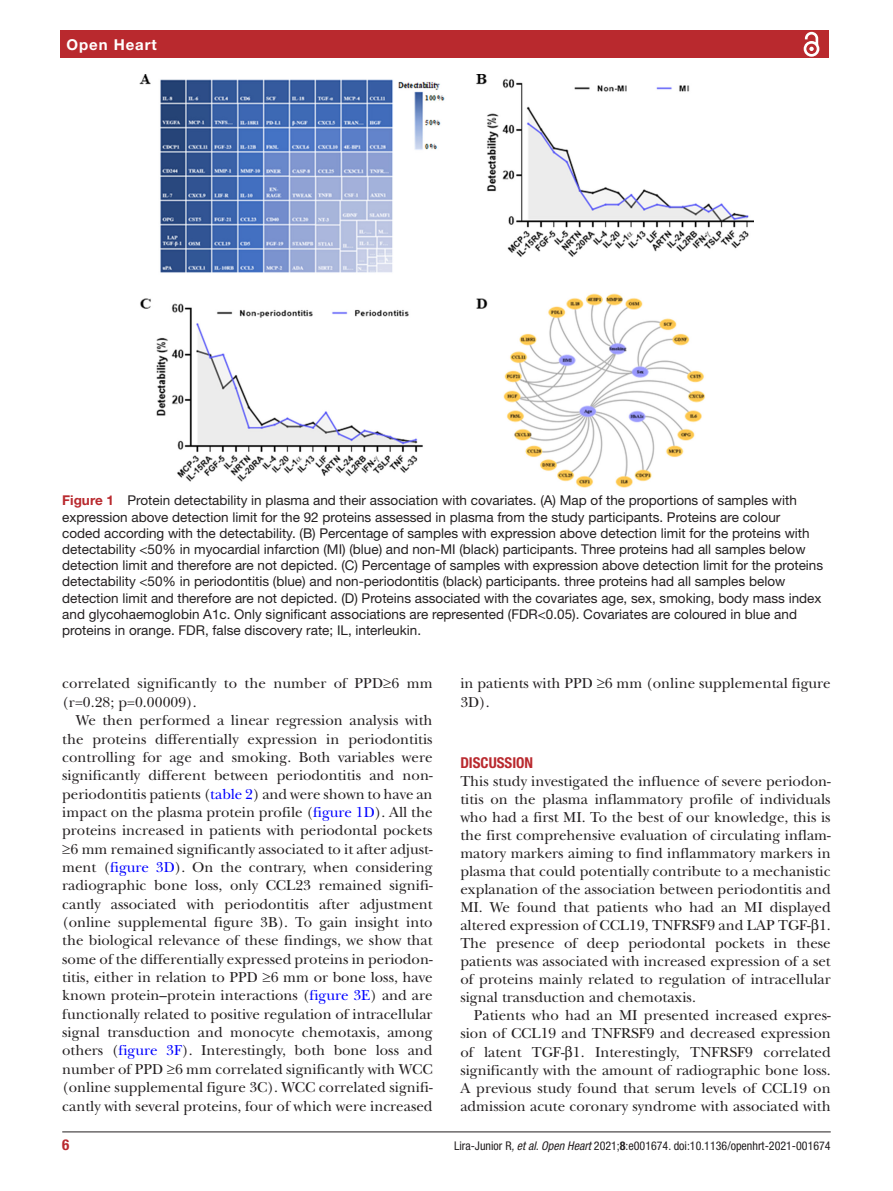
<style>
.page{position:relative;width:893px;height:1191px;background:#fff}
.page>*{position:absolute;margin:0;border:0;box-sizing:border-box;transform-origin:0 0}
.t1{font:15px/18.3px "New Baskerville";color:#231f20;text-align:justify}
.t2{font:700 condensed 15px "Helvetica Neue LT Std";color:#b9292e}
.t3{font:700 15px "Helvetica Neue LT Std";letter-spacing:.065em;color:#fff}
.t4{font:13.5px/16.2px "Helvetica Neue LT Std";color:#231f20}
.t5{font:condensed 12px "Helvetica Neue LT Std";color:#231f20}
.s1{font-weight:700;color:#b9292e}
.s2{color:#00f}
.s3{font-style:italic}
.s4{font-weight:700}
</style>
<div class="page">
<div style="left:61px;top:31px;width:768px;height:27px;background:#b9292e"></div>
<hr style="left:62px;top:1131px;width:769px;height:1px;background:#231f20">
<svg style="left:803px;top:31px;width:17px;height:26px"></svg>
<img style="left:139px;top:74px;width:615px;height:413px">
<p class="t3" style="left:66px;top:35px;width:92px">Open Heart</p>
<p class="t4" style="left:62px;top:492px;width:762px"><span class="s1">Figure 1</span> Protein detectability in plasma and their association with covariates. (A) Map of the proportions of samples with expression above detection limit for the 92 proteins assessed in plasma from the study participants. Proteins are colour<br>coded according with the detectability. (B) Percentage of samples with expression above detection limit for the proteins with detectability &lt;50% in myocardial infarction (MI) (blue) and non-MI (black) participants. Three proteins had all samples below detection limit and therefore are not depicted. (C) Percentage of samples with expression above detection limit for the proteins detectability &lt;50% in periodontitis (blue) and non-periodontitis (black) participants. three proteins had all samples below detection limit and therefore are not depicted. (D) Proteins associated with the covariates age, sex, smoking, body mass index and glycohaemoglobin A1c. Only significant associations are represented (FDR&lt;0.05). Covariates are coloured in blue and proteins in orange. FDR, false discovery rate; IL, interleukin.</p>
<p class="t1" style="left:62px;top:674px;width:372px">correlated significantly to the number of PPD≥6 mm (r=0.28; p=0.00009).</p>
<p class="t1" style="left:62px;top:711px;width:372px;text-indent:14px">We then performed a linear regression analysis with the proteins differentially expression in periodontitis controlling for age and smoking. Both variables were significantly different between periodontitis and non&shy;periodontitis patients (<span class="s2">table 2</span>) and were shown to have an impact on the plasma protein profile (<span class="s2">figure 1D</span>). All the proteins increased in patients with periodontal pockets ≥6 mm remained significantly associated to it after adjust&shy;ment (<span class="s2">figure 3D</span>). On the contrary, when considering radiographic bone loss, only CCL23 remained signifi&shy;cantly associated with periodontitis after adjustment (online supplemental figure 3B). To gain insight into the biological relevance of these findings, we show that some of the differentially expressed proteins in periodon&shy;titis, either in relation to PPD ≥6 mm or bone loss, have known protein–protein interactions (<span class="s2">figure 3E</span>) and are functionally related to positive regulation of intracellular signal transduction and monocyte chemotaxis, among others (<span class="s2">figure 3F</span>). Interestingly, both bone loss and number of PPD ≥6 mm correlated significantly with WCC (online supplemental figure 3C). WCC correlated signifi&shy;cantly with several proteins, four of which were increased</p>
<p class="t1" style="left:460px;top:674px;width:372px">in patients with PPD ≥6 mm (online supplemental figure<br>3D).</p>
<p class="t2" style="left:460px;top:753px;width:74px">DISCUSSION</p>
<p class="t1" style="left:460px;top:772px;width:372px">This study investigated the influence of severe periodon&shy;titis on the plasma inflammatory profile of individuals who had a first MI. To the best of our knowledge, this is the first comprehensive evaluation of circulating inflam&shy;matory markers aiming to find inflammatory markers in plasma that could potentially contribute to a mechanistic explanation of the association between periodontitis and MI. We found that patients who had an MI displayed altered expression of CCL19, TNFRSF9 and LAP TGF- 1.<br>The presence of deep periodontal pockets in these patients was associated with increased expression of a set of proteins mainly related to regulation of intracellular signal transduction and chemotaxis.</p>
<p class="t1" style="left:460px;top:1006px;width:372px;text-indent:14px">Patients who had an MI presented increased expres&shy;sion of CCL19 and TNFRSF9 and decreased expression of latent TGF- 1. Interestingly, TNFRSF9 correlated significantly with the amount of radiographic bone loss.<br>A previous study found that serum levels of CCL19 on admission acute coronary syndrome with associated with</p>
<p class="t2" style="left:62px;top:1135px;width:9px">6</p>
<p class="t5" style="left:454px;top:1139px;width:378px">Lira-Junior R<span class="s3">, et al. Open Heart</span> 2021;<span class="s4">8</span>:e001674. doi:10.1136/openhrt-2021-001674</p>
</div>
